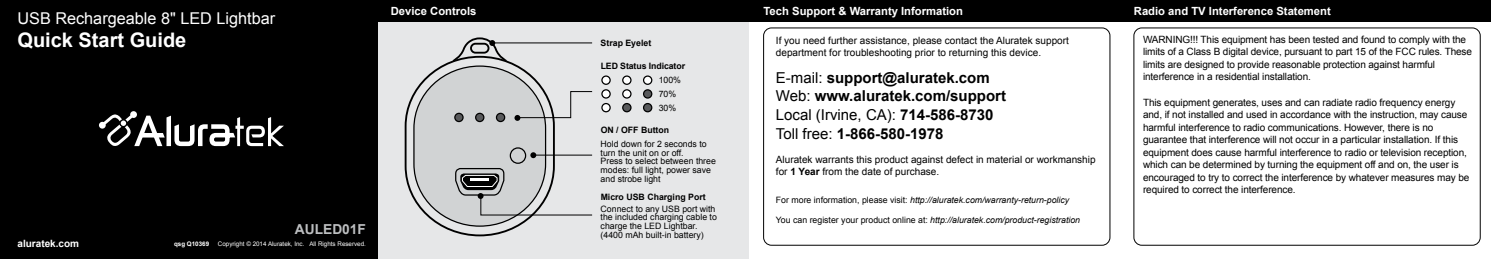
<style>
.page{position:relative;width:1491px;height:259px;background:#fff}
.page>*{position:absolute;margin:0;border:0;box-sizing:border-box;transform-origin:0 0}
.t1{font:700 20px "Arial";color:#fff}
.t2{font:16.25px "Arial";color:#fff}
.t3{font:700 15px/18.8px "Arial";color:#000}
.t4{font:700 13.75px "Arial";color:#bcbec0}
.t5{font:700 11.25px "Arial";color:#fff}
.t6{font:10px/12.5px "Arial";letter-spacing:-.01em;color:#000}
.t7{font:700 10px "Arial";color:#fff}
.t8{font:8.75px/8.8px "Arial";color:#000}
.t9{font:italic 8.75px "Arial";color:#000}
.t10{font:700 8.75px "Arial";color:#000}
.t11{font:6.25px "Arial";color:#fff}
.t12{font:700 6.25px "Arial";color:#fff}
.s1{font-weight:400}
.s2{font-weight:700}
.s3{font-style:normal}
</style>
<div class="page">
<div style="left:376px;top:2px;width:373px;height:257px;background:#e6e7e8"></div>
<div style="left:414px;top:66px;width:131px;height:160px;background:#d1d3d4;border-radius:64px"></div>
<div style="left:455px;top:113px;width:8px;height:8px;background:#58595b;border-radius:50%"></div>
<div style="left:454px;top:113px;width:10px;height:9px;border:1px solid #000;border-radius:50%"></div>
<div style="left:476px;top:113px;width:8px;height:8px;background:#58595b;border-radius:50%"></div>
<div style="left:475px;top:113px;width:9px;height:9px;border:1px solid #000;border-radius:50%"></div>
<div style="left:496px;top:113px;width:9px;height:8px;background:#58595b;border-radius:50%"></div>
<div style="left:496px;top:113px;width:9px;height:9px;border:1px solid #000;border-radius:50%"></div>
<div style="left:510px;top:147px;width:16px;height:17px;border:1px solid #000;border-radius:50%"></div>
<svg style="left:602px;top:76px;width:8px;height:8px"></svg>
<div style="left:601px;top:75px;width:10px;height:10px;border:1px solid #000;border-radius:50%"></div>
<div style="left:623px;top:76px;width:8px;height:8px;background:#fff;border-radius:50%"></div>
<div style="left:622px;top:75px;width:9px;height:10px;border:1px solid #000;border-radius:50%"></div>
<div style="left:643px;top:76px;width:9px;height:8px;background:#fff;border-radius:50%"></div>
<div style="left:643px;top:75px;width:9px;height:10px;border:1px solid #000;border-radius:50%"></div>
<svg style="left:602px;top:90px;width:8px;height:8px"></svg>
<div style="left:601px;top:89px;width:10px;height:10px;border:1px solid #000;border-radius:50%"></div>
<div style="left:623px;top:90px;width:8px;height:8px;background:#fff;border-radius:50%"></div>
<div style="left:622px;top:89px;width:9px;height:10px;border:1px solid #000;border-radius:50%"></div>
<div style="left:643px;top:90px;width:9px;height:8px;background:#58595b;border-radius:50%"></div>
<div style="left:643px;top:89px;width:9px;height:10px;border:1px solid #000;border-radius:50%"></div>
<div style="left:602px;top:103px;width:8px;height:9px;background:#fff;border-radius:50%"></div>
<div style="left:601px;top:103px;width:10px;height:9px;border:1px solid #000;border-radius:50%"></div>
<div style="left:623px;top:103px;width:8px;height:9px;background:#58595b;border-radius:50%"></div>
<div style="left:622px;top:103px;width:9px;height:9px;border:1px solid #000;border-radius:50%"></div>
<div style="left:643px;top:103px;width:9px;height:9px;background:#58595b;border-radius:50%"></div>
<div style="left:643px;top:103px;width:9px;height:9px;border:1px solid #000;border-radius:50%"></div>
<div style="left:0;top:0;width:377px;height:259px;background:#000"></div>
<div style="left:377px;top:0;width:1114px;height:22px;background:#000"></div>
<div style="left:763px;top:28px;width:347px;height:217px;border:1px solid #000;border-radius:8px"></div>
<div style="left:1133px;top:28px;width:347px;height:217px;border:1px solid #000;border-radius:8px"></div>
<svg style="left:514px;top:91px;width:79px;height:30px"></svg>
<svg style="left:530px;top:152px;width:6px;height:6px"></svg>
<hr style="left:534px;top:154px;width:58px;height:1px;background:#000">
<svg style="left:455px;top:167px;width:138px;height:49px"></svg>
<svg style="left:451px;top:37px;width:57px;height:26px"></svg>
<hr style="left:493px;top:42px;width:99px;height:1px;background:#000">
<svg style="left:99px;top:111px;width:185px;height:35px"></svg>
<h2 class="t2" style="left:17px;top:8px;width:259px">USB Rechargeable 8" LED Lightbar</h2>
<h1 class="t1" style="left:17px;top:27px;width:170px">Quick Start Guide</h1>
<p class="t5" style="left:391px;top:3px;width:87px">Device Controls</p>
<h3 class="t4" style="left:295px;top:220px;width:73px">AULED01F</h3>
<p class="t7" style="left:17px;top:237px;width:63px">aluratek.com</p>
<p class="t12" style="left:174px;top:240px;width:37px">qsg Q10369</p>
<p class="t11" style="left:218px;top:240px;width:150px">Copyright © 2014 Aluratek, Inc. All Rights Reserved.</p>
<p class="t10" style="left:601px;top:37px;width:52px">Strap Eyelet</p>
<p class="t10" style="left:601px;top:60px;width:86px">LED Status Indicator</p>
<p class="t8" style="left:659px;top:73px;width:24px;line-height:13.8px">100%<br>70%<br>30%</p>
<p class="t10" style="left:601px;top:124px;width:70px">ON / OFF Button</p>
<p class="t8" style="left:601px;top:139px;width:117px">Hold down for 2 seconds to turn the unit on or off.<br>Press to select between three modes: full light, power save and strobe light</p>
<p class="t8" style="left:601px;top:204px;width:118px">Connect to any USB port with the included charging cable to charge the LED Lightbar. (4400 mAh built-in battery)</p>
<p class="t10" style="left:601px;top:191px;width:107px">Micro USB Charging Port</p>
<p class="t5" style="left:763px;top:3px;width:201px">Tech Support &amp; Warranty Information</p>
<p class="t5" style="left:1134px;top:3px;width:198px">Radio and TV Interference Statement</p>
<p class="t6" style="left:1143px;top:33px;width:330px">WARNING!!! This equipment has been tested and found to comply with the limits of a Class B digital device, pursuant to part 15 of the FCC rules. These limits are designed to provide reasonable protection against harmful interference in a residential installation.</p>
<p class="t6" style="left:1143px;top:96px;width:328px">This equipment generates, uses and can radiate radio frequency energy and, if not installed and used in accordance with the instruction, may cause harmful interference to radio communications. However, there is no guarantee that interference will not occur in a particular installation. If this equipment does cause harmful interference to radio or television reception, which can be determined by turning the equipment off and on, the user is encouraged to try to correct the interference by whatever measures may be required to correct the interference.</p>
<p class="t6" style="left:776px;top:34px;width:294px">If you need further assistance, please contact the Aluratek support department for troubleshooting prior to returning this device.</p>
<h3 class="t3" style="left:776px;top:68px;width:232px"><span class="s1">E-mail:</span> support@aluratek.com<br><span class="s1">Web:</span> www.aluratek.com/support<br><span class="s1">Local (Irvine, CA):</span> 714-586-8730<br><span class="s1">Toll free:</span> 1-866-580-1978</h3>
<p class="t6" style="left:776px;top:153px;width:321px">Aluratek warrants this product against defect in material or workmanship for <span class="s2">1 Year</span> from the date of purchase.</p>
<p class="t9" style="left:776px;top:194px;width:295px"><span class="s3">For more information, please visit:</span> http://aluratek.com/warranty-return-policy</p>
<p class="t9" style="left:776px;top:214px;width:306px"><span class="s3">You can register your product online at:</span> http://aluratek.com/product-registration</p>
</div>
